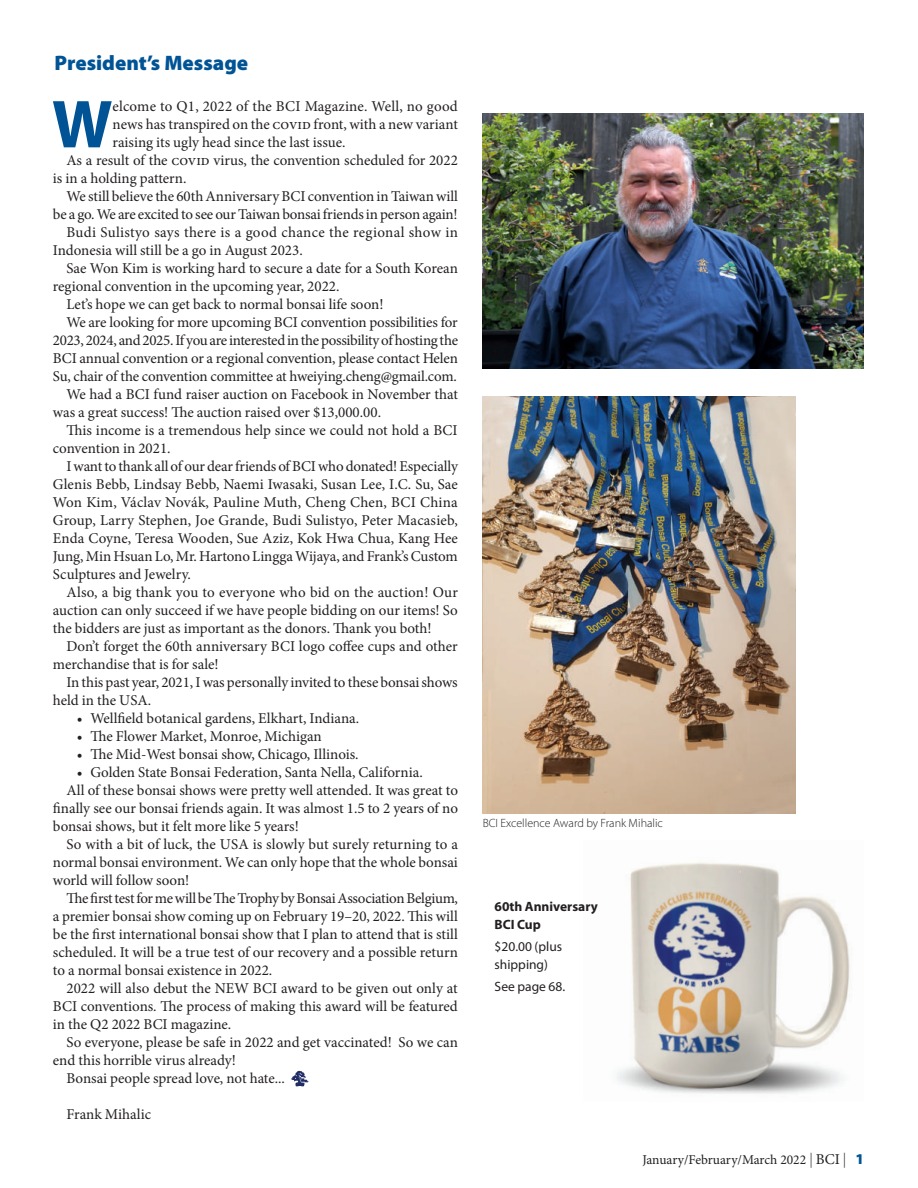
<style>
.page{position:relative;width:918px;height:1188px;background:#fff}
.page>*{position:absolute;margin:0;border:0;box-sizing:border-box;transform-origin:0 0}
.t1{font:700 68.4px "Myriad Pro";color:#005495}
.t2{font:900 21px "Myriad Pro";color:#005495}
.t3{font:15px "Minion Pro";color:#231f20}
.t4{font:15px "Minion Pro";letter-spacing:-.02em;color:#231f20}
.t5{font:15px "Minion Pro";letter-spacing:-.025em;color:#231f20}
.t6{font:15px "Minion Pro";letter-spacing:.02em;color:#231f20}
.t7{font:13.5px "Minion Pro";color:#231f20}
.t8{font:13.5px/18px "Myriad Pro";color:#231f20}
.t9{font:700 13.5px/18px "Myriad Pro";color:#231f20}
.t10{font:300 12px "Myriad Pro";color:#231f20}
.s1{font-family:"Myriad Pro";font-weight:300;font-stretch:condensed;font-size:15px}
.s2{font-size:15px}
.s3{font-family:"Myriad Pro";font-weight:900;font-size:15px;color:#005495}
</style>
<div class="page">
<img style="left:483px;top:113px;width:381px;height:256px">
<img style="left:617px;top:862px;width:233px;height:232px">
<svg style="left:291px;top:1071px;width:18px;height:15px"></svg>
<img style="left:483px;top:396px;width:312px;height:417px">
<h2 class="t2" style="left:55px;top:49px;width:195px">President’s Message</h2>
<h1 class="t1" style="left:52px;top:80px;width:62px">W</h1>
<p class="t3" style="left:113px;top:97px;width:347px">elcome to Q1, 2022 of the BCI Magazine. Well, no good</p>
<p class="t3" style="left:113px;top:115px;width:347px">news has transpired on the covid front, with a new variant</p>
<p class="t3" style="left:113px;top:133px;width:234px">raising its ugly head since the last issue.</p>
<p class="t3" style="left:66px;top:151px;width:393px">As a result of the covid virus, the convention scheduled for 2022</p>
<p class="t3" style="left:53px;top:169px;width:135px">is in a holding pattern.</p>
<p class="t3" style="left:66px;top:187px;width:393px">We still believe the 60th Anniversary BCI convention in Taiwan will</p>
<p class="t3" style="left:53px;top:205px;width:406px">be a go. We are excited to see our Taiwan bonsai friends in person again!</p>
<p class="t6" style="left:66px;top:223px;width:393px">Budi Sulistyo says there is a good chance the regional show in</p>
<p class="t3" style="left:53px;top:241px;width:251px">Indonesia will still be a go in August 2023.</p>
<p class="t3" style="left:66px;top:259px;width:393px">Sae Won Kim is working hard to secure a date for a South Korean</p>
<p class="t3" style="left:53px;top:277px;width:288px">regional convention in the upcoming year, 2022.</p>
<p class="t3" style="left:66px;top:295px;width:319px">Let’s hope we can get back to normal bonsai life soon!</p>
<p class="t3" style="left:66px;top:313px;width:393px">We are looking for more upcoming BCI convention possibilities for</p>
<p class="t4" style="left:53px;top:331px;width:407px">2023, 2024, and 2025. If you are interested in the possibility of hosting the</p>
<p class="t3" style="left:53px;top:349px;width:406px">BCI annual convention or a regional convention, please contact Helen</p>
<p class="t3" style="left:53px;top:367px;width:406px">Su, chair of the convention committee at hweiying.cheng@gmail.com.</p>
<p class="t3" style="left:66px;top:385px;width:393px">We had a BCI fund raiser auction on Facebook in November that</p>
<p class="t3" style="left:53px;top:403px;width:330px">was a great success! The auction raised over $13,000.00.</p>
<p class="t3" style="left:66px;top:421px;width:393px">This income is a tremendous help since we could not hold a BCI</p>
<p class="t3" style="left:53px;top:439px;width:119px">convention in 2021.</p>
<p class="t3" style="left:66px;top:457px;width:393px">I want to thank all of our dear friends of BCI who donated! Especially</p>
<p class="t3" style="left:53px;top:475px;width:407px">Glenis Bebb, Lindsay Bebb, Naemi Iwasaki, Susan Lee, I.C. Su, Sae</p>
<p class="t3" style="left:53px;top:493px;width:406px">Won Kim, Václav Novák, Pauline Muth, Cheng Chen, BCI China</p>
<p class="t3" style="left:53px;top:511px;width:406px">Group, Larry Stephen, Joe Grande, Budi Sulistyo, Peter Macasieb,</p>
<p class="t3" style="left:53px;top:529px;width:407px">Enda Coyne, Teresa Wooden, Sue Aziz, Kok Hwa Chua, Kang Hee</p>
<p class="t3" style="left:53px;top:547px;width:406px">Jung, Min Hsuan Lo, Mr. Hartono Lingga Wijaya, and Frank’s Custom</p>
<p class="t3" style="left:53px;top:565px;width:139px">Sculptures and Jewelry.</p>
<p class="t3" style="left:66px;top:583px;width:393px">Also, a big thank you to everyone who bid on the auction! Our</p>
<p class="t3" style="left:53px;top:601px;width:406px">auction can only succeed if we have people bidding on our items! So</p>
<p class="t3" style="left:53px;top:619px;width:380px">the bidders are just as important as the donors. Thank you both!</p>
<p class="t3" style="left:66px;top:637px;width:393px">Don’t forget the 60th anniversary BCI logo coffee cups and other</p>
<p class="t3" style="left:53px;top:655px;width:167px">merchandise that is for sale!</p>
<p class="t3" style="left:66px;top:673px;width:393px">In this past year, 2021, I was personally invited to these bonsai shows</p>
<p class="t3" style="left:53px;top:691px;width:100px">held in the USA.</p>
<p class="t3" style="left:77px;top:709px;width:284px">• Wellfield botanical gardens, Elkhart, Indiana.</p>
<p class="t3" style="left:77px;top:727px;width:246px">• The Flower Market, Monroe, Michigan</p>
<p class="t3" style="left:77px;top:745px;width:283px">• The Mid-West bonsai show, Chicago, Illinois.</p>
<p class="t3" style="left:77px;top:763px;width:347px">• Golden State Bonsai Federation, Santa Nella, California.</p>
<p class="t3" style="left:66px;top:781px;width:393px">All of these bonsai shows were pretty well attended. It was great to</p>
<p class="t3" style="left:53px;top:799px;width:407px">finally see our bonsai friends again. It was almost 1.5 to 2 years of no</p>
<p class="t3" style="left:53px;top:817px;width:247px">bonsai shows, but it felt more like 5 years!</p>
<p class="t3" style="left:66px;top:835px;width:393px">So with a bit of luck, the USA is slowly but surely returning to a</p>
<p class="t3" style="left:53px;top:853px;width:406px">normal bonsai environment. We can only hope that the whole bonsai</p>
<p class="t3" style="left:53px;top:871px;width:138px">world will follow soon!</p>
<p class="t5" style="left:66px;top:889px;width:393px">The first test for me will be The Trophy by Bonsai Association Belgium,</p>
<p class="t3" style="left:53px;top:907px;width:406px">a premier bonsai show coming up on February 19–20, 2022. This will</p>
<p class="t3" style="left:53px;top:925px;width:406px">be the first international bonsai show that I plan to attend that is still</p>
<p class="t3" style="left:53px;top:943px;width:406px">scheduled. It will be a true test of our recovery and a possible return</p>
<p class="t3" style="left:53px;top:961px;width:221px">to a normal bonsai existence in 2022.</p>
<p class="t3" style="left:66px;top:979px;width:393px">2022 will also debut the NEW BCI award to be given out only at</p>
<p class="t3" style="left:53px;top:997px;width:406px">BCI conventions. The process of making this award will be featured</p>
<p class="t3" style="left:53px;top:1015px;width:180px">in the Q2 2022 BCI magazine.</p>
<p class="t3" style="left:66px;top:1033px;width:393px">So everyone, please be safe in 2022 and get vaccinated! So we can</p>
<p class="t3" style="left:53px;top:1051px;width:185px">end this horrible virus already!</p>
<p class="t3" style="left:66px;top:1069px;width:220px">Bonsai people spread love, not hate...</p>
<p class="t3" style="left:66px;top:1105px;width:86px">Frank Mihalic</p>
<p class="t10" style="left:483px;top:816px;width:182px">BCI Excellence Award by Frank Mihalic</p>
<p class="t9" style="left:495px;top:897px;width:105px">60th Anniversary<br>BCI Cup</p>
<p class="t8" style="left:495px;top:937px;width:69px">$20.00 (plus shipping)</p>
<p class="t8" style="left:495px;top:978px;width:72px">See page 68.</p>
<p class="t7" style="left:642px;top:1151px;width:223px">January/February/March 2022 <span class="s1">|</span> <span class="s2">BCI</span> <span class="s1">|</span> <span class="s3">1</span></p>
</div>
